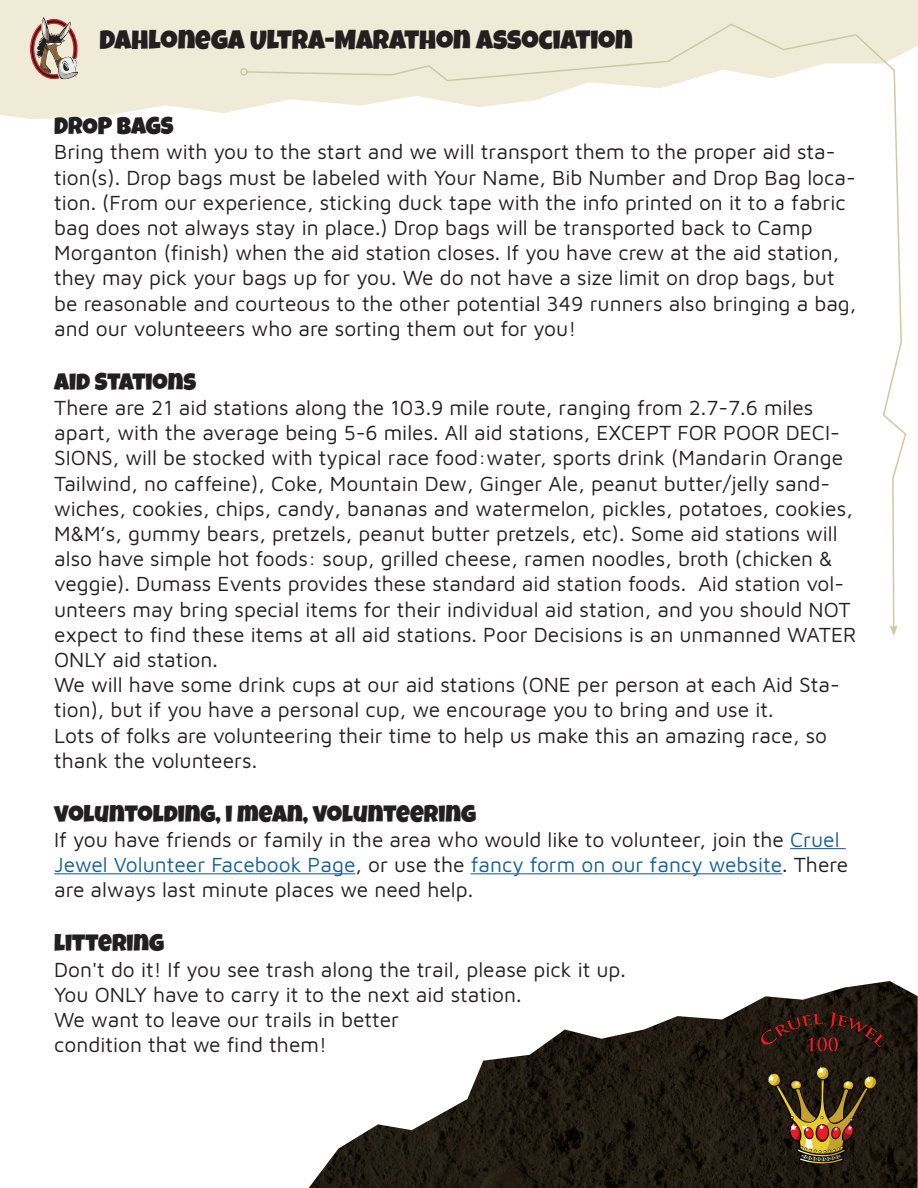
<style>
.page{position:relative;width:918px;height:1188px;background:#fff}
.page>*{position:absolute;margin:0;border:0;box-sizing:border-box;transform-origin:0 0}
.t1{font:27px "Luckiest Guy";color:#231f20}
.t2{font:24px "Luckiest Guy";color:#231f20}
.t3{font:21px/25.2px "Maven Pro";color:#231f20}
.s1{color:#175d9e}
</style>
<div class="page">
<svg style="left:0;top:40px;width:918px;height:79px;background:#f0eddb"></svg>
<div style="left:0;top:0;width:918px;height:40px;background:#efebd7"></div>
<svg style="left:30px;top:17px;width:48px;height:64px"></svg>
<svg style="left:245px;top:23px;width:662px;height:603px"></svg>
<svg style="left:890px;top:626px;width:8px;height:10px"></svg>
<div style="left:240px;top:68px;width:8px;height:8px;border:2px solid #d0c8a4;border-radius:50%"></div>
<hr style="left:790px;top:848px;width:56px;height:1px;background:#175d9e">
<hr style="left:54px;top:873px;width:301px;height:1px;background:#175d9e">
<hr style="left:471px;top:873px;width:311px;height:1px;background:#175d9e">
<img style="left:309px;top:981px;width:609px;height:207px">
<img style="left:761px;top:1012px;width:121px;height:151px">
<p class="t1" style="left:100px;top:22px;width:535px">DAHLONEGA ULTRA-MARATHON ASSOCIATION</p>
<p class="t2" style="left:54px;top:110px;width:121px">DROP BAGS</p>
<p class="t3" style="left:54px;top:138px;width:804px">Bring them with you to the start and we will transport them to the proper aid sta&shy;tion(s). Drop bags must be labeled with Your Name, Bib Number and Drop Bag loca&shy;tion. (From our experience, sticking duck tape with the info printed on it to a fabric bag does not always stay in place.) Drop bags will be transported back to Camp Morganton (finish) when the aid station closes. If you have crew at the aid station, they may pick your bags up for you. We do not have a size limit on drop bags, but be reasonable and courteous to the other potential 349 runners also bringing a bag, and our volunteeers who are sorting them out for you!</p>
<p class="t2" style="left:54px;top:366px;width:143px">AID STATIONS</p>
<p class="t3" style="left:54px;top:394px;width:804px">There are 21 aid stations along the 103.9 mile route, ranging from 2.7-7.6 miles apart, with the average being 5-6 miles. All aid stations, EXCEPT FOR POOR DECI-SIONS, will be stocked with typical race food:water, sports drink (Mandarin Orange Tailwind, no caffeine), Coke, Mountain Dew, Ginger Ale, peanut butter/jelly sand&shy;wiches, cookies, chips, candy, bananas and watermelon, pickles, potatoes, cookies, M&amp;M’s, gummy bears, pretzels, peanut butter pretzels, etc). Some aid stations will also have simple hot foods: soup, grilled cheese, ramen noodles, broth (chicken &amp; veggie). Dumass Events provides these standard aid station foods. Aid station vol&shy;unteers may bring special items for their individual aid station, and you should NOT expect to find these items at all aid stations. Poor Decisions is an unmanned WATER ONLY aid station.</p>
<p class="t3" style="left:54px;top:671px;width:787px">We will have some drink cups at our aid stations (ONE per person at each Aid Sta&shy;tion), but if you have a personal cup, we encourage you to bring and use it.</p>
<p class="t3" style="left:54px;top:722px;width:775px">Lots of folks are volunteering their time to help us make this an amazing race, so thank the volunteers.</p>
<p class="t2" style="left:54px;top:798px;width:424px">VOLUNTOLDING, I MEAN, VOLUNTEERING</p>
<p class="t3" style="left:54px;top:826px;width:796px">If you have friends or family in the area who would like to volunteer, join the <span class="s1">Cruel<br>Jewel Volunteer Facebook Page</span>, or use the <span class="s1">fancy form on our fancy website</span>. There are always last minute places we need help.</p>
<p class="t2" style="left:54px;top:927px;width:112px">LITTERING</p>
<p class="t3" style="left:54px;top:956px;width:573px">Don't do it! If you see trash along the trail, please pick it up.</p>
<p class="t3" style="left:54px;top:981px;width:469px">You ONLY have to carry it to the next aid station.</p>
<p class="t3" style="left:54px;top:1006px;width:347px">We want to leave our trails in better</p>
<p class="t3" style="left:54px;top:1031px;width:274px">condition that we find them!</p>
</div>
